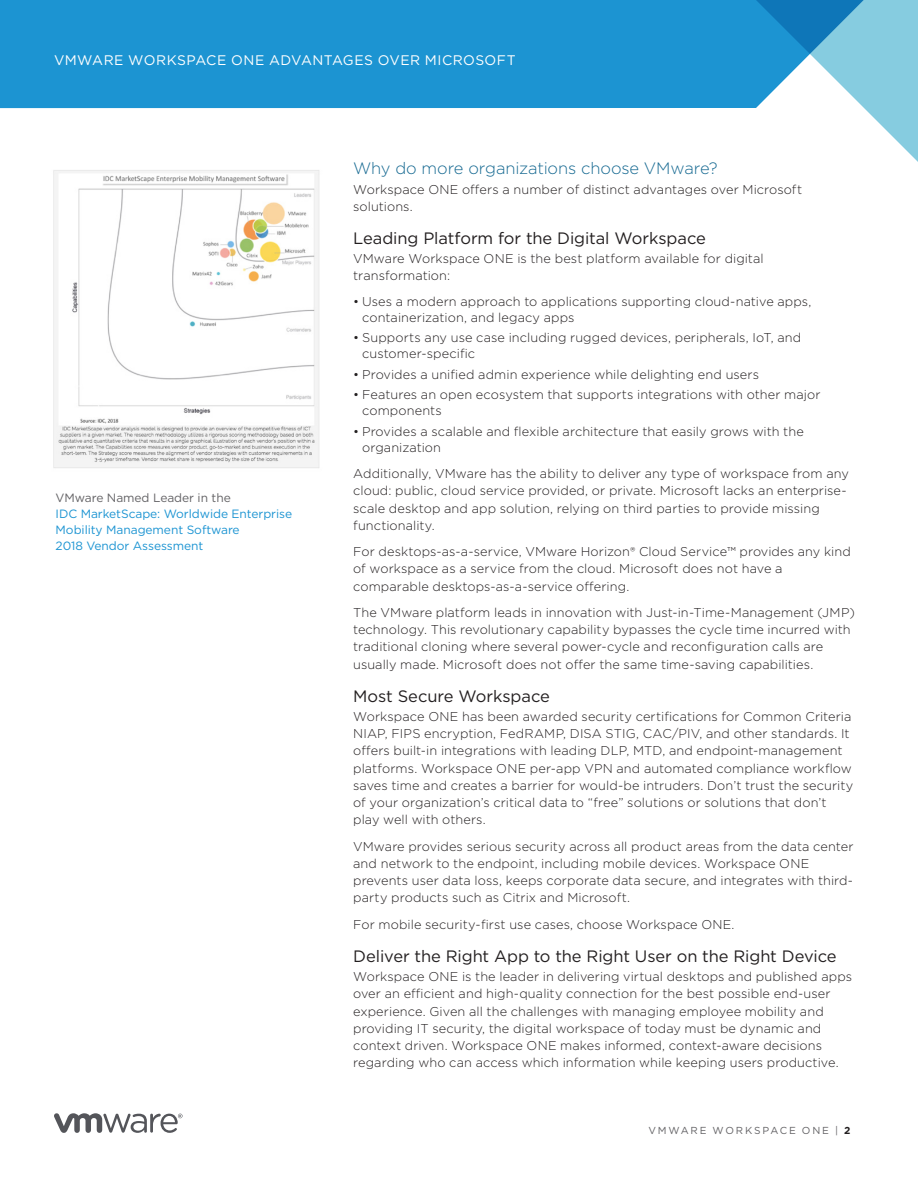
<style>
.page{position:relative;width:918px;height:1188px;background:#fff}
.page>*{position:absolute;margin:0;border:0;box-sizing:border-box;transform-origin:0 0}
._5a__SUBHEAD-2-BLK{font:16.5px "Gotham";letter-spacing:-.005em;color:#231f20}
._5a__SUBHEAD-1{font:300 16.5px "Gotham";letter-spacing:-.005em;color:#176a92}
.t1{font:13.8px "Gotham";letter-spacing:.035em;color:#fff}
._3a__BODY_TEXT{font:300 12.75px/17.2px "Gotham";letter-spacing:.005em;color:#231f20}
._4b__SIDEBAR-BODY{font:12px/16.2px "Gotham";letter-spacing:-.005em;color:#1c94d2}
.t2{font:10.2px "Gotham";letter-spacing:.175em;color:#636265}
.s1{color:#636265}
.s2{font-weight:700;color:#231f20}
</style>
<div class="page">
<svg style="left:54px;top:1113px;width:129px;height:20px"></svg>
<div style="left:0;top:0;width:742px;height:108px;background:#1c94d2"></div>
<svg style="left:742px;top:0;width:176px;height:162px"></svg>
<img style="left:53px;top:170px;width:267px;height:298px">
<p class="t1" style="left:54px;top:51px;width:463px">VMWARE WORKSPACE ONE ADVANTAGES OVER MICROSOFT</p>
<p class="_4b__SIDEBAR-BODY" style="left:56px;top:489px;width:238px"><span class="s1">VMware Named Leader in the<br></span>IDC MarketScape: Worldwide Enterprise<br>Mobility Management Software<br>2018 Vendor Assessment</p>
<p class="_5a__SUBHEAD-1" style="left:353px;top:158px;width:366px">Why do more organizations choose VMware?</p>
<p class="_3a__BODY_TEXT" style="left:353px;top:180px;width:450px">Workspace ONE offers a number of distinct advantages over Microsoft solutions.</p>
<p class="_5a__SUBHEAD-2-BLK" style="left:353px;top:227px;width:354px">Leading Platform for the Digital Workspace</p>
<p class="_3a__BODY_TEXT" style="left:353px;top:250px;width:412px">VMware Workspace ONE is the best platform available for digital transformation:</p>
<p class="_3a__BODY_TEXT" style="left:362px;top:293px;width:451px;line-height:16.2px;text-indent:-9px">• Uses a modern approach to applications supporting cloud-native apps, containerization, and legacy apps</p>
<p class="_3a__BODY_TEXT" style="left:362px;top:329px;width:441px;line-height:16.2px;text-indent:-9px">• Supports any use case including rugged devices, peripherals, IoT, and customer-specific</p>
<p class="_3a__BODY_TEXT" style="left:353px;top:365px;width:407px">• Provides a unified admin experience while delighting end users</p>
<p class="_3a__BODY_TEXT" style="left:362px;top:386px;width:460px;line-height:16.2px;text-indent:-9px">• Features an open ecosystem that supports integrations with other major components</p>
<p class="_3a__BODY_TEXT" style="left:362px;top:423px;width:443px;line-height:16.2px;text-indent:-9px">• Provides a scalable and flexible architecture that easily grows with the organization</p>
<p class="_3a__BODY_TEXT" style="left:353px;top:465px;width:497px">Additionally, VMware has the ability to deliver any type of workspace from any cloud: public, cloud service provided, or private. Microsoft lacks an enterprise&shy;scale desktop and app solution, relying on third parties to provide missing functionality.</p>
<p class="_3a__BODY_TEXT" style="left:353px;top:543px;width:499px">For desktops-as-a-service, VMware Horizon® Cloud Service™ provides any kind of workspace as a service from the cloud. Microsoft does not have a comparable desktops-as-a-service offering.</p>
<p class="_3a__BODY_TEXT" style="left:353px;top:603px;width:503px">The VMware platform leads in innovation with Just-in-Time-Management (JMP) technology. This revolutionary capability bypasses the cycle time incurred with traditional cloning where several power-cycle and reconfiguration calls are usually made. Microsoft does not offer the same time-saving capabilities.</p>
<p class="_5a__SUBHEAD-2-BLK" style="left:353px;top:685px;width:198px">Most Secure Workspace</p>
<p class="_3a__BODY_TEXT" style="left:353px;top:707px;width:502px">Workspace ONE has been awarded security certifications for Common Criteria NIAP, FIPS encryption, FedRAMP, DISA STIG, CAC/PIV, and other standards. It offers built-in integrations with leading DLP, MTD, and endpoint-management platforms. Workspace ONE per-app VPN and automated compliance workflow saves time and creates a barrier for would-be intruders. Don’t trust the security of your organization’s critical data to “free” solutions or solutions that don’t play well with others.</p>
<p class="_3a__BODY_TEXT" style="left:353px;top:837px;width:502px">VMware provides serious security across all product areas from the data center and network to the endpoint, including mobile devices. Workspace ONE prevents user data loss, keeps corporate data secure, and integrates with third&shy;party products such as Citrix and Microsoft.</p>
<p class="_3a__BODY_TEXT" style="left:353px;top:915px;width:383px">For mobile security-first use cases, choose Workspace ONE.</p>
<p class="_5a__SUBHEAD-2-BLK" style="left:353px;top:945px;width:485px">Deliver the Right App to the Right User on the Right Device</p>
<p class="_3a__BODY_TEXT" style="left:353px;top:968px;width:500px">Workspace ONE is the leader in delivering virtual desktops and published apps over an efficient and high-quality connection for the best possible end-user experience. Given all the challenges with managing employee mobility and providing IT security, the digital workspace of today must be dynamic and context driven. Workspace ONE makes informed, context-aware decisions regarding who can access which information while keeping users productive.</p>
<p class="t2" style="left:649px;top:1124px;width:204px">VMWARE WORKSPACE ONE | <span class="s2">2</span></p>
</div>
